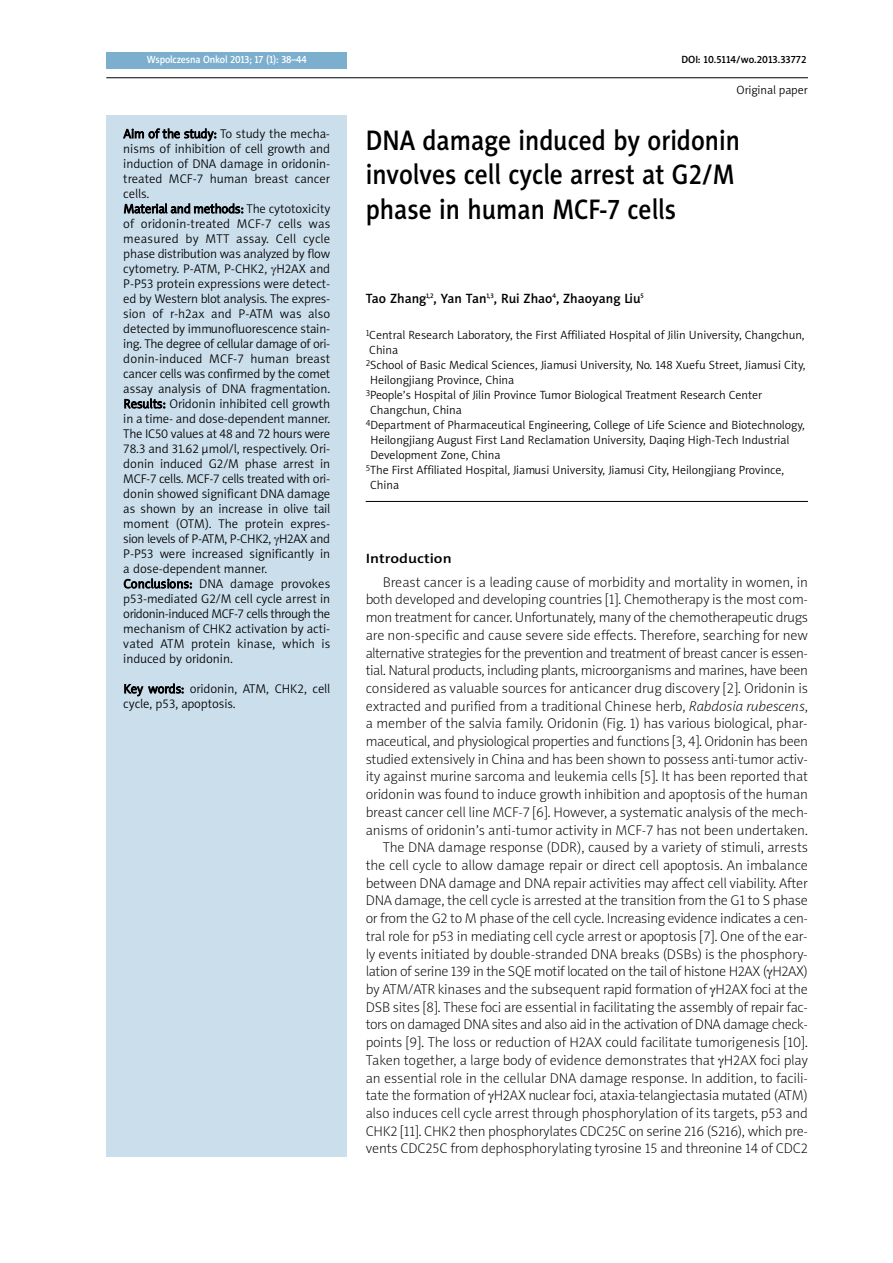
<style>
.page{position:relative;width:893px;height:1263px;background:#fff}
.page>*{position:absolute;margin:0;border:0;box-sizing:border-box;transform-origin:0 0}
.t1{font:28.5px/34.5px "Naomi Sans EFNPS Medium";color:#000;scale:.9 1}
.t2{font:14.25px/17.7px "Naomi Sans EFNPS Thin";letter-spacing:-.01em;color:#000;text-align:right}
.t3{font:13.5px "Naomi Sans EFNPS Medium";color:#000}
.t4{font:13.5px "Naomi Sans EFNPS Medium";color:#000;scale:1.2 1}
.t5{font:12.75px/15px "Naomi Sans EFNPS Light";color:#000}
.t6{font:12px "Naomi Sans EFNPS Light";color:#000}
.t7{font:10.5px "Naomi Sans EFNPS Medium";letter-spacing:-.015em;color:#fff;scale:.95 1}
.t8{font:10.5px "Naomi Sans EFNPS Medium";color:#000}
.s1{font-style:italic}
</style>
<div class="page">
<div style="left:106px;top:115px;width:241px;height:1042px;background:#cbdeeb"></div>
<div style="left:106px;top:52px;width:241px;height:16px;background:#7caece"></div>
<hr style="left:106px;top:77px;width:702px;height:1px;background:#000">
<hr style="left:366px;top:501px;width:442px;height:1px;background:#000">
<p class="t7" style="left:147px;top:55px;width:170px">Wspolczesna Onkol 2013; 17 (1): 38–44</p>
<p class="t5" style="left:123px;top:127px;width:208px">Aim of the study: To study the mecha&shy;nisms of inhibition of cell growth and induction of DNA damage in oridonin&shy;treated MCF-7 human breast cancer cells.<br>Material and methods: The cytotoxicity of oridonin-treated MCF-7 cells was measured by MTT assay. Cell cycle phase distribution was analyzed by flow cytometry. P-ATM, P-CHK2, H2AX and P-P53 protein expressions were detect&shy;ed by Western blot analysis. The expres&shy;sion of r-h2ax and P-ATM was also detected by immunofluorescence stain&shy;ing. The degree of cellular damage of ori&shy;donin-induced MCF-7 human breast cancer cells was confirmed by the comet assay analysis of DNA fragmentation.<br>Results: Oridonin inhibited cell growth in a time- and dose-dependent manner.<br>The IC50 values at 48 and 72 hours were 78.3 and 31.62 µmol/l, respectively. Ori&shy;donin induced G2/M phase arrest in MCF-7 cells. MCF-7 cells treated with ori&shy;donin showed significant DNA damage as shown by an increase in olive tail moment (OTM). The protein expres&shy;sion levels of P-ATM, P-CHK2, H2AX and P-P53 were increased significantly in a dose-dependent manner.<br>Conclusions: DNA damage provokes p53-mediated G2/M cell cycle arrest in oridonin-induced MCF-7 cells through the mechanism of CHK2 activation by acti&shy;vated ATM protein kinase, which is induced by oridonin.</p>
<p class="t5" style="left:123px;top:682px;width:208px">Key words: oridonin, ATM, CHK2, cell cycle, p53, apoptosis.</p>
<p class="t8" style="left:681px;top:55px;width:127px">DOI: 10.5114/wo.2013.33772</p>
<p class="t6" style="left:736px;top:85px;width:73px">Original paper</p>
<h1 class="t1" style="left:366px;top:125px;width:417px">DNA damage induced by oridonin involves cell cycle arrest at G2/M phase in human MCF-7 cells</h1>
<p class="t3" style="left:366px;top:293px;width:280px">Tao Zhang<sup>1,2</sup>, Yan Tan<sup>1,3</sup>, Rui Zhao<sup>4</sup>, Zhaoyang Liu<sup>5</sup></p>
<p class="t6" style="left:366px;top:331px;width:440px"><sup>1</sup>Central Research Laboratory, the First Affiliated Hospital of Jilin University, Changchun,</p>
<p class="t6" style="left:369px;top:346px;width:30px">China</p>
<p class="t6" style="left:366px;top:361px;width:441px"><sup>2</sup>School of Basic Medical Sciences, Jiamusi University, No. 148 Xuefu Street, Jiamusi City,</p>
<p class="t6" style="left:370px;top:376px;width:146px">Heilongjiang Province, China</p>
<p class="t6" style="left:366px;top:391px;width:398px"><sup>3</sup>People’s Hospital of Jilin Province Tumor Biological Treatment Research Center</p>
<p class="t6" style="left:370px;top:406px;width:93px">Changchun, China</p>
<p class="t6" style="left:366px;top:421px;width:441px"><sup>4</sup>Department of Pharmaceutical Engineering, College of Life Science and Biotechnology,</p>
<p class="t6" style="left:370px;top:436px;width:420px">Heilongjiang August First Land Reclamation University, Daqing High-Tech Industrial</p>
<p class="t6" style="left:370px;top:451px;width:132px">Development Zone, China</p>
<p class="t6" style="left:366px;top:466px;width:420px"><sup>5</sup>The First Affiliated Hospital, Jiamusi University, Jiamusi City, Heilongjiang Province,</p>
<p class="t6" style="left:370px;top:481px;width:30px">China</p>
<p class="t4" style="left:366px;top:553px;width:73px">Introduction</p>
<p class="t2" style="left:366px;top:574px;width:444px">Breast cancer is a leading cause of morbidity and mortality in women, in both developed and developing countries [1]. Chemotherapy is the most com&shy;mon treatment for cancer. Unfortunately, many of the chemotherapeutic drugs are non-specific and cause severe side effects. Therefore, searching for new alternative strategies for the prevention and treatment of breast cancer is essen&shy;tial. Natural products, including plants, microorganisms and marines, have been considered as valuable sources for anticancer drug discovery [2]. Oridonin is extracted and purified from a traditional Chinese herb, <span class="s1">Rabdosia rubescens</span>, a member of the salvia family. Oridonin (Fig. 1) has various biological, phar&shy;maceutical, and physiological properties and functions [3, 4]. Oridonin has been studied extensively in China and has been shown to possess anti-tumor activ&shy;ity against murine sarcoma and leukemia cells [5]. It has been reported that oridonin was found to induce growth inhibition and apoptosis of the human breast cancer cell line MCF-7 [6]. However, a systematic analysis of the mech&shy;anisms of oridonin’s anti-tumor activity in MCF-7 has not been undertaken.<br>The DNA damage response (DDR), caused by a variety of stimuli, arrests the cell cycle to allow damage repair or direct cell apoptosis. An imbalance between DNA damage and DNA repair activities may affect cell viability. After DNA damage, the cell cycle is arrested at the transition from the G1 to S phase or from the G2 to M phase of the cell cycle. Increasing evidence indicates a cen&shy;tral role for p53 in mediating cell cycle arrest or apoptosis [7]. One of the ear&shy;ly events initiated by double-stranded DNA breaks (DSBs) is the phosphory&shy;lation of serine 139 in the SQE motif located on the tail of histone H2AX ( H2AX) by ATM/ATR kinases and the subsequent rapid formation of H2AX foci at the DSB sites [8]. These foci are essential in facilitating the assembly of repair fac&shy;tors on damaged DNA sites and also aid in the activation of DNA damage check&shy;points [9]. The loss or reduction of H2AX could facilitate tumorigenesis [10].<br>Taken together, a large body of evidence demonstrates that H2AX foci play an essential role in the cellular DNA damage response. In addition, to facili&shy;tate the formation of H2AX nuclear foci, ataxia-telangiectasia mutated (ATM) also induces cell cycle arrest through phosphorylation of its targets, p53 and CHK2 [11]. CHK2 then phosphorylates CDC25C on serine 216 (S216), which pre&shy;vents CDC25C from dephosphorylating tyrosine 15 and threonine 14 of CDC2</p>
</div>
